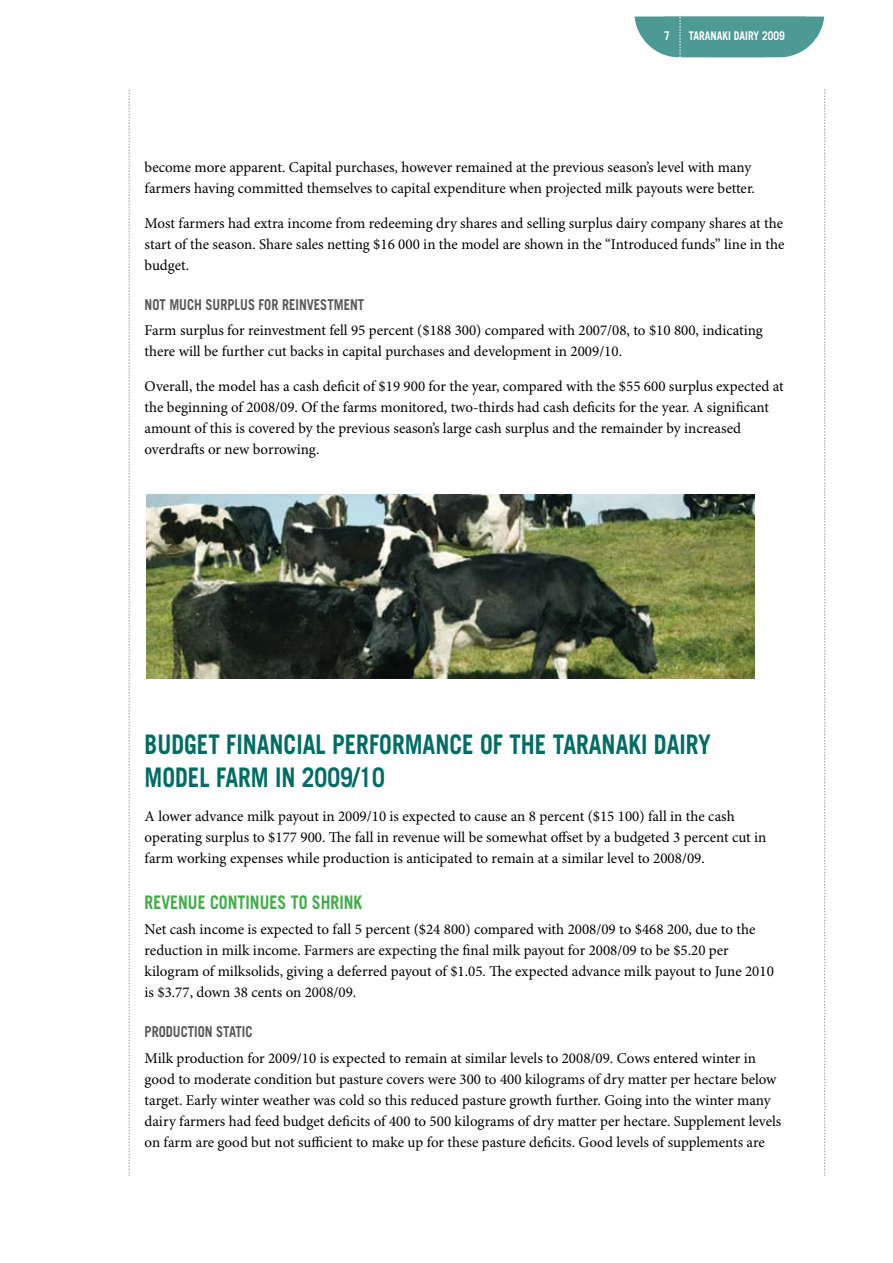
<style>
.page{position:relative;width:893px;height:1263px;background:#fff}
.page>*{position:absolute;margin:0;border:0;box-sizing:border-box;transform-origin:0 0}
.t1{font:700 27px/33px "Trade Gothic LT Std";color:#006c64;scale:.85 1}
.t2{font:700 18.75px "Trade Gothic LT Std";color:#41ad49;scale:.85 1}
.t3{font:15px/21px "Minion Pro";color:#000}
.t4{font:700 15px "Trade Gothic LT Std";color:#58595b;scale:.85 1}
.t5{font:700 12px "Trade Gothic LT Std";color:#fff;scale:.85 1}
</style>
<div class="page">
<svg style="left:634px;top:17px;width:190px;height:40px;background:#61a5a0"></svg>
<svg style="left:129px;top:90px;width:1px;height:1086px"></svg>
<svg style="left:824px;top:90px;width:1px;height:1086px"></svg>
<img style="left:146px;top:495px;width:609px;height:184px">
<p class="t5" style="left:689px;top:28px;width:8px">TARANA</p>
<p class="t5" style="left:720px;top:28px;width:78px">INTRODUCTIONKI DAIRY 2009</p>
<p class="t3" style="left:145px;top:157px;width:612px">become more apparent. Capital purchases, however remained at the previous season’s level with many farmers having committed themselves to capital expenditure when projected milk payouts were better.</p>
<p class="t3" style="left:145px;top:213px;width:641px;text-align:justify">Most farmers had extra income from redeeming dry shares and selling surplus dairy company shares at the start of the season. Share sales netting $16 000 in the model are shown in the “Introduced funds” line in the budget.</p>
<p class="t4" style="left:145px;top:296px;width:260px">NOT MUCH SURPLUS FOR REINVESTMENT</p>
<p class="t3" style="left:145px;top:321px;width:620px">Farm surplus for reinvestment fell 95 percent ($188 300) compared with 2007/08, to $10 800, indicating there will be further cut backs in capital purchases and development in 2009/10.</p>
<p class="t3" style="left:145px;top:377px;width:641px">Overall, the model has a cash deficit of $19 900 for the year, compared with the $55 600 surplus expected at the beginning of 2008/09. Of the farms monitored, two-thirds had cash deficits for the year. A significant amount of this is covered by the previous season’s large cash surplus and the remainder by increased overdrafts or new borrowing.</p>
<h1 class="t1" style="left:145px;top:728px;width:668px">BUDGET FINANCIAL PERFORMANCE OF THE TARANAKI DAIRY<br>MODEL FARM IN 2009/10</h1>
<p class="t3" style="left:145px;top:806px;width:623px">A lower advance milk payout in 2009/10 is expected to cause an 8 percent ($15 100) fall in the cash operating surplus to $177 900. The fall in revenue will be somewhat offset by a budgeted 3 percent cut in farm working expenses while production is anticipated to remain at a similar level to 2008/09.</p>
<p class="t2" style="left:145px;top:890px;width:257px">REVENUE CONTINUES TO SHRINK</p>
<p class="t3" style="left:145px;top:919px;width:631px">Net cash income is expected to fall 5 percent ($24 800) compared with 2008/09 to $468 200, due to the reduction in milk income. Farmers are expecting the final milk payout for 2008/09 to be $5.20 per kilogram of milksolids, giving a deferred payout of $1.05. The expected advance milk payout to June 2010 is $3.77, down 38 cents on 2008/09.</p>
<p class="t4" style="left:145px;top:1023px;width:129px">PRODUCTION STATIC</p>
<p class="t3" style="left:145px;top:1048px;width:638px">Milk production for 2009/10 is expected to remain at similar levels to 2008/09. Cows entered winter in good to moderate condition but pasture covers were 300 to 400 kilograms of dry matter per hectare below target. Early winter weather was cold so this reduced pasture growth further. Going into the winter many dairy farmers had feed budget deficits of 400 to 500 kilograms of dry matter per hectare. Supplement levels on farm are good but not sufficient to make up for these pasture deficits. Good levels of supplements are</p>
</div>
